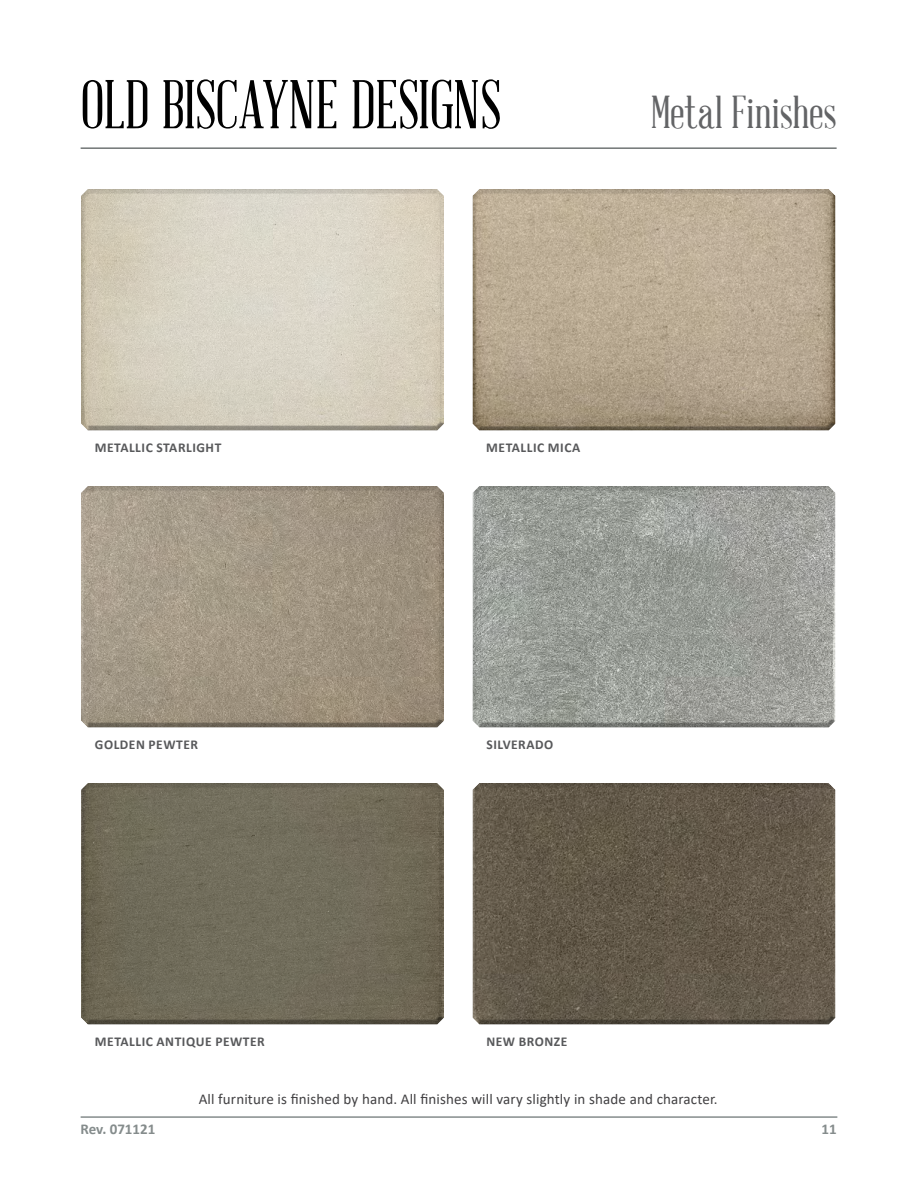
<style>
.page{position:relative;width:918px;height:1188px;background:#fff}
.page>*{position:absolute;margin:0;border:0;box-sizing:border-box;transform-origin:0 0}
.t1{font:67.5px "Abraham Lincoln";color:#000}
.t2{font:45px "Abraham Lincoln";letter-spacing:-.005em;color:#636466}
.t3{font:15px "Calibri";letter-spacing:.01em;color:#414042}
.t4{font:700 15px "Calibri";color:#858c8c}
.t5{font:700 13.5px "Calibri";letter-spacing:.04em;color:#58595b}
</style>
<div class="page">
<hr style="left:81px;top:1116px;width:756px;height:2px;background:#858c8c">
<hr style="left:81px;top:148px;width:756px;height:1px;background:#2a3030">
<div style="left:76px;top:184px;width:373px;height:249px;background:#000;opacity:.4"></div>
<div style="left:76px;top:481px;width:373px;height:249px;background:#000;opacity:.4"></div>
<div style="left:76px;top:778px;width:373px;height:249px;background:#000;opacity:.4"></div>
<div style="left:468px;top:184px;width:372px;height:248px;background:#000;opacity:.4"></div>
<div style="left:468px;top:481px;width:372px;height:249px;background:#000;opacity:.4"></div>
<div style="left:468px;top:778px;width:372px;height:249px;background:#000;opacity:.4"></div>
<h1 class="t1" style="left:81px;top:70px;width:422px">OLD BISCAYNE DESIGNS</h1>
<h2 class="t2" style="left:651px;top:89px;width:188px">Metal Finishes</h2>
<p class="t5" style="left:95px;top:438px;width:128px">METALLIC STARLIGHT</p>
<p class="t5" style="left:486px;top:437px;width:95px">METALLIC MICA</p>
<p class="t5" style="left:95px;top:735px;width:105px">GOLDEN PEWTER</p>
<p class="t5" style="left:486px;top:735px;width:68px">SILVERADO</p>
<p class="t5" style="left:95px;top:1032px;width:171px">METALLIC ANTIQUE PEWTER</p>
<p class="t5" style="left:486px;top:1032px;width:83px">NEW BRONZE</p>
<p class="t3" style="left:199px;top:1088px;width:521px">All furniture is finished by hand. All finishes will vary slightly in shade and character.</p>
<p class="t4" style="left:81px;top:1118px;width:76px">Rev. 071121</p>
<p class="t4" style="left:821px;top:1118px;width:17px">11</p>
</div>
